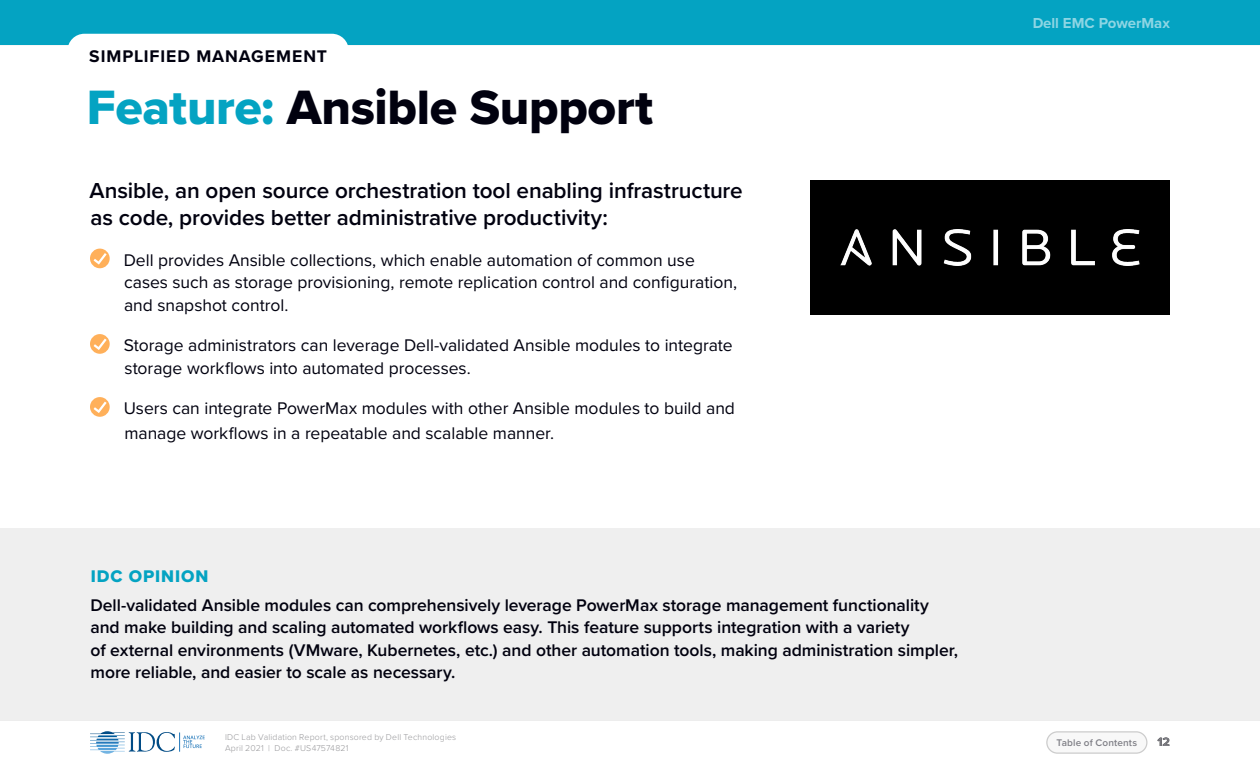
<style>
.page{position:relative;width:1260px;height:765px;background:#fff}
.page>*{position:absolute;margin:0;border:0;box-sizing:border-box;transform-origin:0 0}
.t1{font:50px "Proxima Nova Extrabld";letter-spacing:-.005em;color:#01010f}
.t2{font:600 22.5px/27.5px "Proxima Nova";letter-spacing:-.005em;color:#01010f}
.t3{font:17.5px/22.5px "Proxima Nova";color:#01010f}
.t4{font:600 17.5px/22.5px "Proxima Nova";letter-spacing:-.005em;color:#01010f}
.t5{font:700 17.5px "Proxima Nova";letter-spacing:.055em;color:#01010f}
.t6{font:17.5px "Proxima Nova Extrabld";letter-spacing:.05em;color:#04a3c2}
.t7{font:700 15px "Proxima Nova";color:#fff}
.t8{font:700 12.5px "Proxima Nova";color:#000}
.t9{font:600 10px "Proxima Nova";letter-spacing:.015em;color:#808087}
.t10{font:300 8.75px/11.2px "Proxima Nova";letter-spacing:.02em;color:#98989b}
.s1{color:#04a3c2}
</style>
<div class="page">
<svg style="left:90px;top:731px;width:115px;height:23px"></svg>
<hr style="left:0;top:45px;width:1260px;height:1px;background:#e5e5e5">
<hr style="left:0;top:720px;width:1260px;height:1px;background:#e5e5e5">
<div style="left:1047px;top:732px;width:100px;height:21px;background:#f8f8f8;border-radius:11px"></div>
<div style="left:1046px;top:731px;width:102px;height:23px;border:1px solid #ccc;border-radius:11px"></div>
<div style="left:0;top:529px;width:1260px;height:191px;background:#efefef"></div>
<div style="left:0;top:0;width:1260px;height:45px;background:#04a3c2"></div>
<svg style="left:90px;top:249px;width:20px;height:19px"></svg>
<svg style="left:90px;top:334px;width:20px;height:20px"></svg>
<svg style="left:90px;top:397px;width:20px;height:20px"></svg>
<div style="left:68px;top:34px;width:281px;height:34px;background:#fff;border-radius:17px"></div>
<div style="left:810px;top:180px;width:360px;height:135px;background:#000"></div>
<img style="left:840px;top:229px;width:300px;height:37px">
<p class="t5" style="left:89px;top:43px;width:239px">SIMPLIFIED MANAGEMENT</p>
<p class="t1" style="left:87px;top:71px;width:568px"><span class="s1">Feature:</span> Ansible Support</p>
<p class="t2" style="left:90px;top:176px;width:655px">Ansible, an open source orchestration tool enabling infrastructure as code, provides better administrative productivity:</p>
<p class="t3" style="left:124px;top:248px;width:615px">Dell provides Ansible collections, which enable automation of common use cases such as storage provisioning, remote replication control and configuration, and snapshot control.</p>
<p class="t3" style="left:124px;top:333px;width:610px">Storage administrators can leverage Dell-validated Ansible modules to integrate storage workflows into automated processes.</p>
<p class="t3" style="left:124px;top:395px;width:613px;line-height:25px">Users can integrate PowerMax modules with other Ansible modules to build and manage workflows in a repeatable and scalable manner.</p>
<p class="t6" style="left:91px;top:563px;width:119px">IDC OPINION</p>
<p class="t4" style="left:90px;top:593px;width:869px">Dell-validated Ansible modules can comprehensively leverage PowerMax storage management functionality and make building and scaling automated workflows easy. This feature supports integration with a variety<br>of external environments (VMware, Kubernetes, etc.) and other automation tools, making administration simpler, more reliable, and easier to scale as necessary.</p>
<p class="t7" style="left:1032px;top:12px;width:139px">Dell EMC PowerMax</p>
<p class="t10" style="left:225px;top:731px;width:233px">IDC Lab Validation Report, sponsored by Dell Technologies<br>April 2021 | Doc. #US47574821</p>
<p class="t9" style="left:1057px;top:735px;width:82px">Table of Contents</p>
<p class="t8" style="left:1157px;top:733px;width:14px">12</p>
</div>
